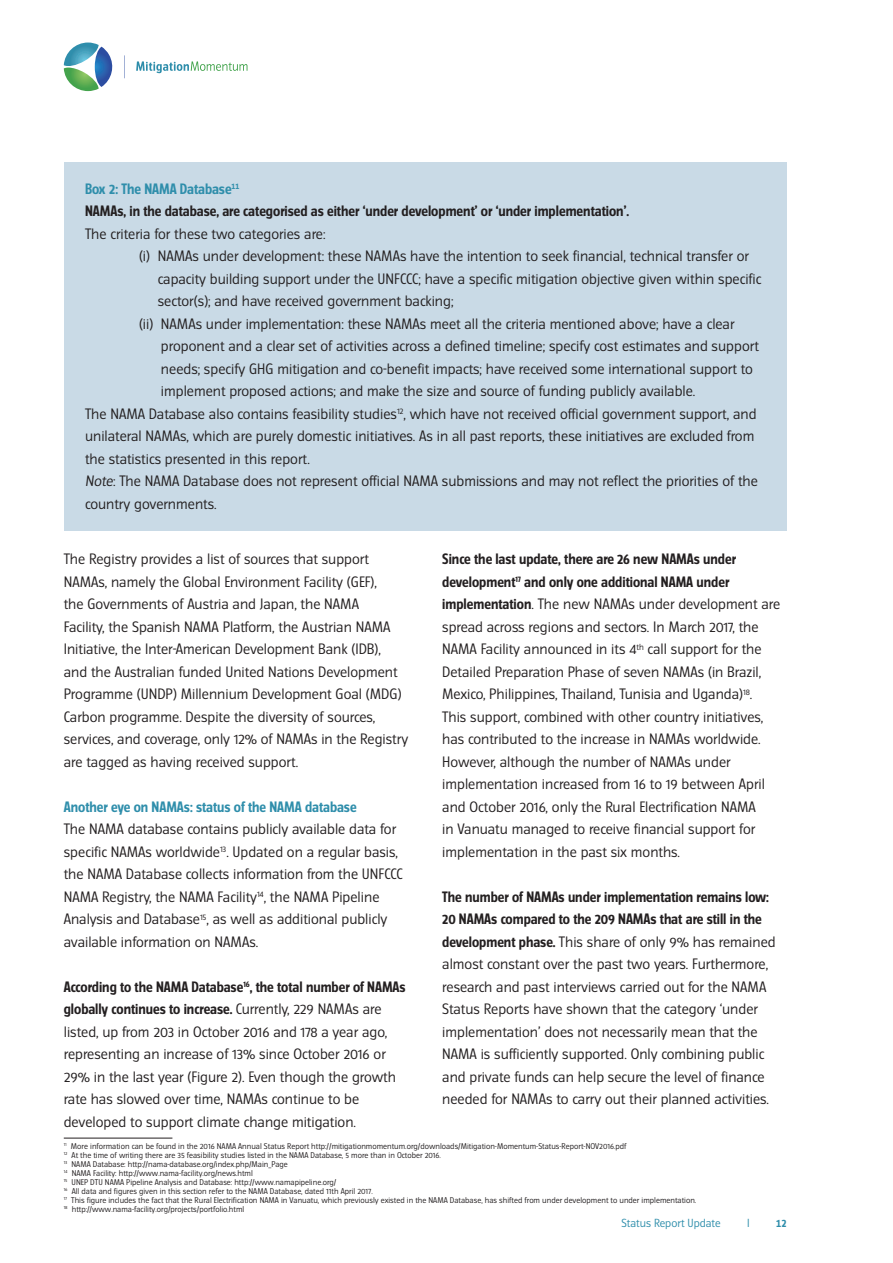
<style>
.page{position:relative;width:893px;height:1263px;background:#fff}
.page>*{position:absolute;margin:0;border:0;box-sizing:border-box;transform-origin:0 0}
.t1{font:13.5px/22.5px "Turmino LF";color:#231f20}
.t2{font:700 13.5px "Turmino LF";color:#231f20}
.t3{font:700 13.5px "Turmino TF";letter-spacing:-.005em;color:#2f8eab}
.t4{font:10.5px "Turmino TF";color:#2f8eab}
.t5{font:700 10.5px "Turmino TF";color:#2f8eab}
.t6{font:7.5px/9px "Turmino LF";color:#231f20}
.s1{font-weight:700}
</style>
<div class="page">
<svg style="left:136px;top:61px;width:111px;height:12px"></svg>
<svg style="left:124px;top:55px;width:1px;height:23px"></svg>
<svg style="left:64px;top:43px;width:49px;height:48px"></svg>
<div style="left:64px;top:162px;width:723px;height:368px;background:#c9dae6"></div>
<hr style="left:64px;top:1138px;width:108px;height:1px;background:#231f20">
<p class="t3" style="left:85px;top:180px;width:156px">Box 2: The NAMA Database<sup>11</sup></p>
<p class="t2" style="left:85px;top:203px;width:546px">NAMAs, in the database, are categorised as either ‘under development’ or ‘under implementation’.</p>
<p class="t1" style="left:85px;top:223px;width:242px">The criteria for these two categories are:</p>
<p class="t1" style="left:139px;top:245px;width:612px">(i) NAMAs under development: these NAMAs have the intention to seek financial, technical transfer or</p>
<p class="t1" style="left:158px;top:268px;width:605px">capacity building support under the UNFCCC; have a specific mitigation objective given within specific</p>
<p class="t1" style="left:158px;top:290px;width:297px">sector(s); and have received government backing;</p>
<p class="t1" style="left:139px;top:313px;width:597px">(ii) NAMAs under implementation: these NAMAs meet all the criteria mentioned above; have a clear</p>
<p class="t1" style="left:161px;top:335px;width:599px">proponent and a clear set of activities across a defined timeline; specify cost estimates and support</p>
<p class="t1" style="left:161px;top:358px;width:593px">needs; specify GHG mitigation and co-benefit impacts; have received some international support to</p>
<p class="t1" style="left:161px;top:380px;width:536px">implement proposed actions; and make the size and source of funding publicly available.</p>
<p class="t1" style="left:85px;top:403px;width:673px">The NAMA Database also contains feasibility studies<sup>12</sup>, which have not received official government support, and</p>
<p class="t1" style="left:85px;top:425px;width:671px">unilateral NAMAs, which are purely domestic initiatives. As in all past reports, these initiatives are excluded from</p>
<p class="t1" style="left:85px;top:448px;width:226px">the statistics presented in this report.</p>
<p class="t1" style="left:85px;top:470px;width:674px">Note: The NAMA Database does not represent official NAMA submissions and may not reflect the priorities of the</p>
<p class="t1" style="left:85px;top:493px;width:133px">country governments.</p>
<p class="t1" style="left:64px;top:548px;width:346px">The Registry provides a list of sources that support NAMAs, namely the Global Environment Facility (GEF),<br>the Governments of Austria and Japan, the NAMA<br>Facility, the Spanish NAMA Platform, the Austrian NAMA Initiative, the Inter-American Development Bank (IDB),<br>and the Australian funded United Nations Development Programme (UNDP) Millennium Development Goal (MDG)<br>Carbon programme. Despite the diversity of sources, services, and coverage, only 12% of NAMAs in the Registry are tagged as having received support.</p>
<p class="t3" style="left:64px;top:798px;width:294px">Another eye on NAMAs: status of the NAMA database</p>
<p class="t1" style="left:64px;top:818px;width:341px">The NAMA database contains publicly available data for specific NAMAs worldwide<sup>13</sup>. Updated on a regular basis, the NAMA Database collects information from the UNFCCC NAMA Registry, the NAMA Facility<sup>14</sup>, the NAMA Pipeline Analysis and Database<sup>15</sup>, as well as additional publicly available information on NAMAs.</p>
<p class="t1" style="left:64px;top:976px;width:343px"><span class="s1">According to the NAMA Database</span><sup>16</sup><span class="s1">, the total number of NAMAs globally continues to increase.</span> Currently, 229 NAMAs are listed, up from 203 in October 2016 and 178 a year ago, representing an increase of 13% since October 2016 or 29% in the last year (Figure 2). Even though the growth rate has slowed over time, NAMAs continue to be developed to support climate change mitigation.</p>
<p class="t1" style="left:442px;top:548px;width:339px"><span class="s1">Since the last update, there are 26 new NAMAs under development</span><sup>17</sup> <span class="s1">and only one additional NAMA under implementation</span>. The new NAMAs under development are spread across regions and sectors. In March 2017, the NAMA Facility announced in its 4<sup>th</sup> call support for the Detailed Preparation Phase of seven NAMAs (in Brazil, Mexico, Philippines, Thailand, Tunisia and Uganda)<sup>18</sup>.<br>This support, combined with other country initiatives, has contributed to the increase in NAMAs worldwide.<br>However, although the number of NAMAs under implementation increased from 16 to 19 between April and October 2016, only the Rural Electrification NAMA<br>in Vanuatu managed to receive financial support for implementation in the past six months.</p>
<p class="t1" style="left:442px;top:886px;width:335px"><span class="s1">The number of NAMAs under implementation remains low:<br>20 NAMAs compared to the 209 NAMAs that are still in the development phase.</span> This share of only 9% has remained almost constant over the past two years. Furthermore, research and past interviews carried out for the NAMA Status Reports have shown that the category ‘under implementation’ does not necessarily mean that the NAMA is sufficiently supported. Only combining public and private funds can help secure the level of finance needed for NAMAs to carry out their planned activities.</p>
<p class="t6" style="left:64px;top:1141px;width:634px"><sup>11</sup> More information can be found in the 2016 NAMA Annual Status Report http://mitigationmomentum.org/downloads/Mitigation-Momentum-Status-Report-NOV2016.pdf<br><sup>12</sup> At the time of writing there are 35 feasibility studies listed in the NAMA Database, 5 more than in October 2016.<br><sup>13</sup> NAMA Database: http://nama-database.org/index.php/Main_Page<br><sup>14</sup> NAMA Facility: http://www.nama-facility.org/news.html<br><sup>15</sup> UNEP DTU NAMA Pipeline Analysis and Database: http://www.namapipeline.org/<br><sup>16</sup> All data and figures given in this section refer to the NAMA Database, dated 11th April 2017.<br><sup>17</sup> This figure includes the fact that the Rural Electrification NAMA in Vanuatu, which previously existed in the NAMA Database, has shifted from under development to under implementation.<br><sup>18</sup> http://www.nama-facility.org/projects/portfolio.html</p>
<p class="t4" style="left:622px;top:1217px;width:101px">Status Report Update</p>
<p class="t4" style="left:747px;top:1217px;width:4px">I</p>
<p class="t5" style="left:776px;top:1217px;width:12px">12</p>
</div>
